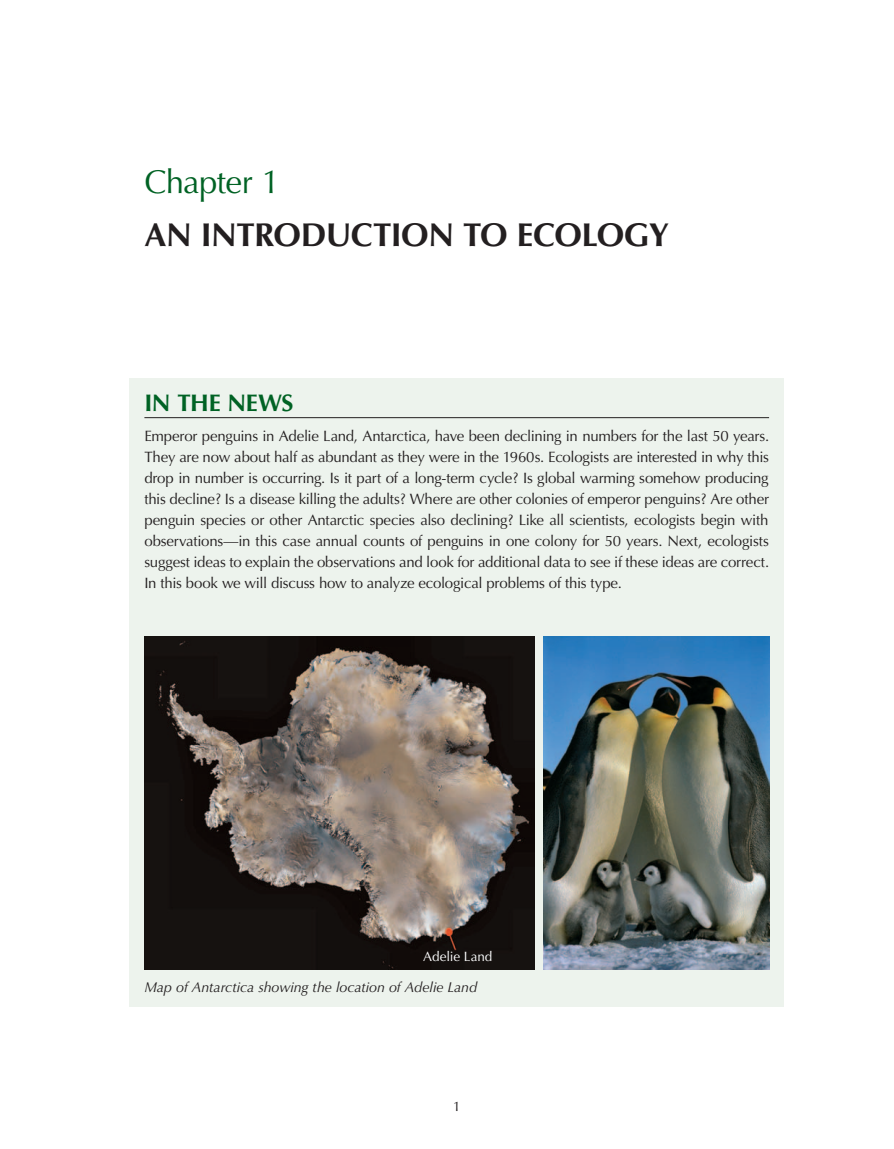
<style>
.page{position:relative;width:894px;height:1149px;background:#fff}
.page>*{position:absolute;margin:0;border:0;box-sizing:border-box;transform-origin:0 0}
.t1{font:700 33px "Optima";letter-spacing:-.02em;color:#231f20}
.t2{font:33px "Optima";letter-spacing:-.015em;color:#006224}
.t3{font:700 24px "Optima";letter-spacing:-.015em;color:#006224}
.t4{font:15px/21px "Optima";letter-spacing:-.02em;color:#231f20;text-align:justify}
.t5{font:italic 14.25px "Optima";letter-spacing:-.005em;color:#231f20}
.t6{font:13.5px "Optima";letter-spacing:-.005em;color:#fff}
.t7{font:13.5px "Optima";color:#231f20}
</style>
<div class="page">
<div style="left:129px;top:378px;width:654px;height:628px;background:#edf3ed"></div>
<hr style="left:144px;top:417px;width:624px;height:1px;background:#231f20">
<img style="left:144px;top:636px;width:390px;height:333px">
<img style="left:543px;top:636px;width:225px;height:333px">
<h1 class="t2" style="left:144px;top:168px;width:137px">Chapter 1</h1>
<h1 class="t1" style="left:144px;top:221px;width:525px">AN INTRODUCTION TO ECOLOGY</h1>
<h2 class="t3" style="left:144px;top:393px;width:151px">IN THE NEWS</h2>
<p class="t4" style="left:144px;top:427px;width:626px">Emperor penguins in Adelie Land, Antarctica, have been declining in numbers for the last 50 years.<br>They are now about half as abundant as they were in the 1960s. Ecologists are interested in why this drop in number is occurring. Is it part of a long-term cycle? Is global warming somehow producing this decline? Is a disease killing the adults? Where are other colonies of emperor penguins? Are other penguin species or other Antarctic species also declining? Like all scientists, ecologists begin with observations—in this case annual counts of penguins in one colony for 50 years. Next, ecologists suggest ideas to explain the observations and look for additional data to see if these ideas are correct.<br>In this book we will discuss how to analyze ecological problems of this type.</p>
<p class="t6" style="left:423px;top:950px;width:71px">Adelie Land</p>
<p class="t5" style="left:144px;top:980px;width:334px">Map of Antarctica showing the location of Adelie Land</p>
<p class="t7" style="left:453px;top:1099px;width:9px">1</p>
</div>
